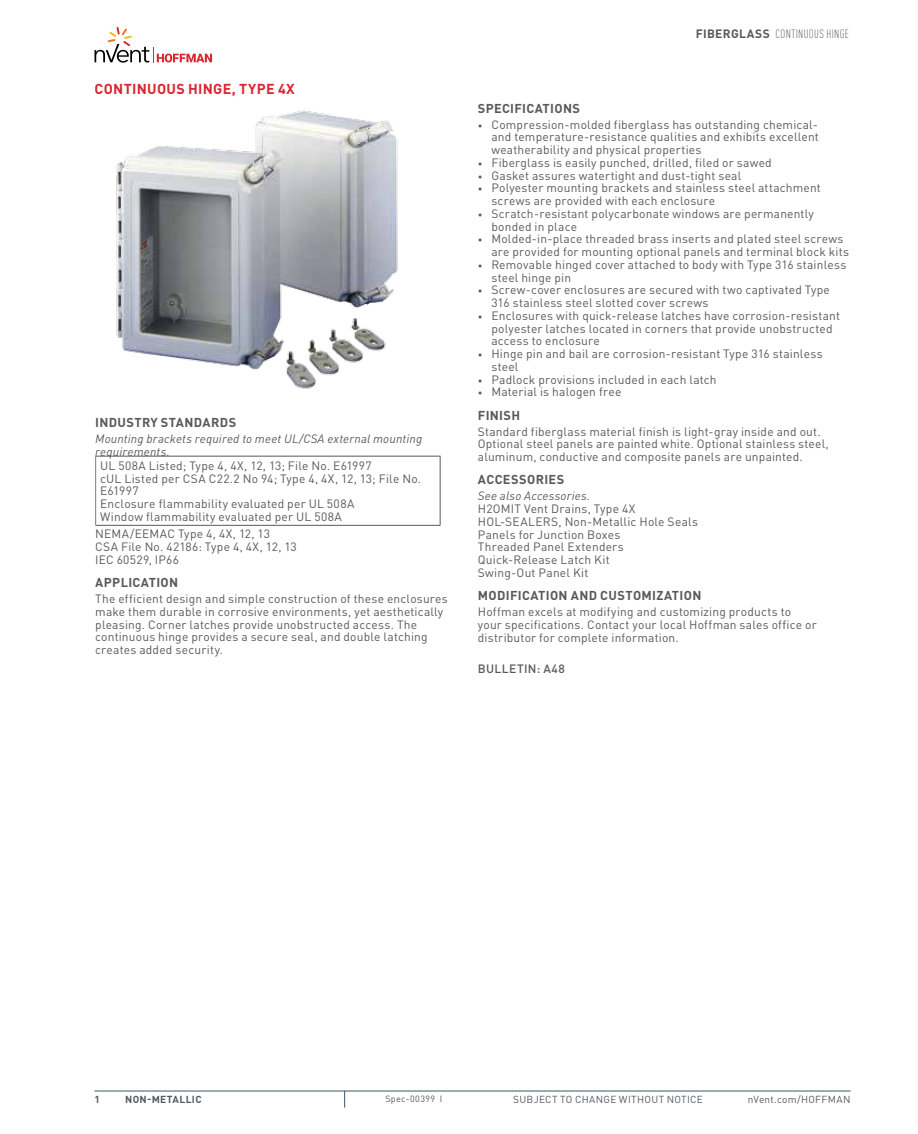
<style>
.page{position:relative;width:918px;height:1134px;background:#fff}
.page>*{position:absolute;margin:0;border:0;box-sizing:border-box;transform-origin:0 0}
.t1{font:700 14.25px "DIN Pro";letter-spacing:.02em;color:#d92632}
.t2{font:700 12.75px "DIN Pro";letter-spacing:.025em;color:#58595b}
.t3{font:12px/12.8px "DIN Pro";letter-spacing:.015em;color:#58595b}
.t4{font:italic 12px/12.8px "DIN Pro";letter-spacing:.015em;color:#58595b}
.t5{font:300 condensed 12px "DIN Pro";letter-spacing:.025em;color:#58595b}
.t6{font:500 12px "DIN Pro";letter-spacing:.035em;color:#58595b}
.t7{font:10.2px "DIN Pro";letter-spacing:.025em;color:#58595b}
.t8{font:700 10.2px "DIN Pro";letter-spacing:.035em;color:#58595b}
.t9{font:9px "DIN Pro";letter-spacing:.04em;color:#58595b}
.s1{font-weight:700;font-stretch:normal}
.s2{font-size:9px}
</style>
<div class="page">
<svg style="left:95px;top:27px;width:117px;height:36px"></svg>
<hr style="left:94px;top:1091px;width:756px;height:1px;background:#3d5567">
<svg style="left:344px;top:1091px;width:1px;height:17px"></svg>
<img style="left:116px;top:110px;width:282px;height:279px">
<hr style="left:95px;top:456px;width:346px;height:1px;background:#58595b">
<hr style="left:95px;top:525px;width:346px;height:1px;background:#58595b">
<hr style="left:440px;top:457px;width:1px;height:68px;background:#58595b">
<p class="t1" style="left:95px;top:77px;width:202px">CONTINUOUS HINGE, TYPE 4X</p>
<p class="t2" style="left:95px;top:412px;width:32px">INDUSTRY</p>
<p class="t2" style="left:161px;top:412px;width:9px">STA</p>
<p class="t2" style="left:185px;top:412px;width:52px">NDARDS</p>
<p class="t4" style="left:95px;top:431px;width:329px">Mounting brackets required to meet UL/CSA external mounting requirements.</p>
<p class="t3" style="left:100px;top:458px;width:323px">UL 508A Listed; Type 4, 4X, 12, 13; File No. E61997<br>cUL Listed per CSA C22.2 No 94; Type 4, 4X, 12, 13; File No.<br>E61997<br>Enclosure flammability evaluated per UL 508A<br>Window flammability evaluated per UL 508A</p>
<p class="t3" style="left:95px;top:527px;width:203px">NEMA/EEMAC Type 4, 4X, 12, 13<br>CSA File No. 42186: Type 4, 4X, 12, 13<br>IEC 60529, IP66</p>
<p class="t2" style="left:95px;top:572px;width:9px">APPLICATIO</p>
<p class="t2" style="left:169px;top:572px;width:11px">N</p>
<p class="t3" style="left:95px;top:591px;width:354px">The efficient design and simple construction of these enclosures make them durable in corrosive environments, yet aesthetically pleasing. Corner latches provide unobstructed access. The continuous hinge provides a secure seal, and double latching creates added security.</p>
<p class="t5" style="left:696px;top:25px;width:155px"><span class="s1">FIBERGLASS</span> CONTINUOUS HINGE</p>
<p class="t2" style="left:478px;top:97px;width:8px">SPECI</p>
<p class="t2" style="left:514px;top:97px;width:16px">FICATIO</p>
<p class="t2" style="left:563px;top:97px;width:18px">NS</p>
<p class="t3" style="left:491px;top:117px;width:329px;text-align:justify;text-indent:-14px"><span class="s2">•</span> Compression-molded fiberglass has outstanding chemical&shy;and temperature-resistance qualities and exhibits excellent weatherability and physical properties</p>
<p class="t3" style="left:478px;top:155px;width:295px"><span class="s2">•</span> Fiberglass is easily punched, drilled, filed or sawed</p>
<p class="t3" style="left:478px;top:168px;width:265px"><span class="s2">•</span> Gasket assures watertight and dust-tight seal</p>
<p class="t3" style="left:491px;top:181px;width:331px;text-indent:-14px"><span class="s2">•</span> Polyester mounting brackets and stainless steel attachment screws are provided with each enclosure</p>
<p class="t3" style="left:491px;top:206px;width:324px;text-indent:-14px"><span class="s2">•</span> Scratch-resistant polycarbonate windows are permanently bonded in place</p>
<p class="t3" style="left:491px;top:232px;width:359px;text-indent:-14px"><span class="s2">•</span> Molded-in-place threaded brass inserts and plated steel screws are provided for mounting optional panels and terminal block kits</p>
<p class="t3" style="left:491px;top:257px;width:356px;text-indent:-14px"><span class="s2">•</span> Removable hinged cover attached to body with Type 316 stainless steel hinge pin</p>
<p class="t3" style="left:491px;top:283px;width:340px;text-indent:-14px"><span class="s2">•</span> Screw-cover enclosures are secured with two captivated Type<br>316 stainless steel slotted cover screws</p>
<p class="t3" style="left:491px;top:308px;width:350px;text-indent:-14px"><span class="s2">•</span> Enclosures with quick-release latches have corrosion-resistant polyester latches located in corners that provide unobstructed access to enclosure</p>
<p class="t3" style="left:491px;top:346px;width:333px;text-indent:-14px"><span class="s2">•</span> Hinge pin and bail are corrosion-resistant Type 316 stainless steel</p>
<p class="t3" style="left:478px;top:372px;width:240px"><span class="s2">•</span> Padlock provisions included in each latch</p>
<p class="t3" style="left:478px;top:385px;width:145px"><span class="s2">•</span> Material is halogen free</p>
<p class="t2" style="left:478px;top:404px;width:44px">FINISH</p>
<p class="t3" style="left:478px;top:424px;width:352px">Standard fiberglass material finish is light-gray inside and out.<br>Optional steel panels are painted white. Optional stainless steel, aluminum, conductive and composite panels are unpainted.</p>
<p class="t2" style="left:478px;top:469px;width:9px">ACCESSORIES</p>
<p class="t4" style="left:478px;top:489px;width:114px">See also Accessories.</p>
<p class="t3" style="left:478px;top:501px;width:222px">H2OMIT Vent Drains, Type 4X<br>HOL-SEALERS, Non-Metallic Hole Seals<br>Panels for Junction Boxes<br>Threaded Panel Extenders<br>Quick-Release Latch Kit<br>Swing-Out Panel Kit</p>
<p class="t2" style="left:478px;top:585px;width:48px">MODIFICATIO</p>
<p class="t2" style="left:559px;top:585px;width:51px">N AND CUSTO</p>
<p class="t2" style="left:642px;top:585px;width:31px">MIZATIO</p>
<p class="t2" style="left:692px;top:585px;width:11px">N</p>
<p class="t3" style="left:478px;top:604px;width:340px">Hoffman excels at modifying and customizing products to your specifications. Contact your local Hoffman sales office or distributor for complete information.</p>
<p class="t6" style="left:478px;top:659px;width:88px">BULLETIN: A48</p>
<p class="t8" style="left:94px;top:1091px;width:7px">1</p>
<p class="t8" style="left:125px;top:1091px;width:78px">NON-METALLIC</p>
<p class="t9" style="left:385px;top:1092px;width:58px">Spec-00399 I</p>
<p class="t7" style="left:513px;top:1091px;width:191px">SUBJECT TO CHANGE WITHOUT NOTICE</p>
<p class="t7" style="left:748px;top:1091px;width:104px">nVent.com/HOFFMAN</p>
</div>
